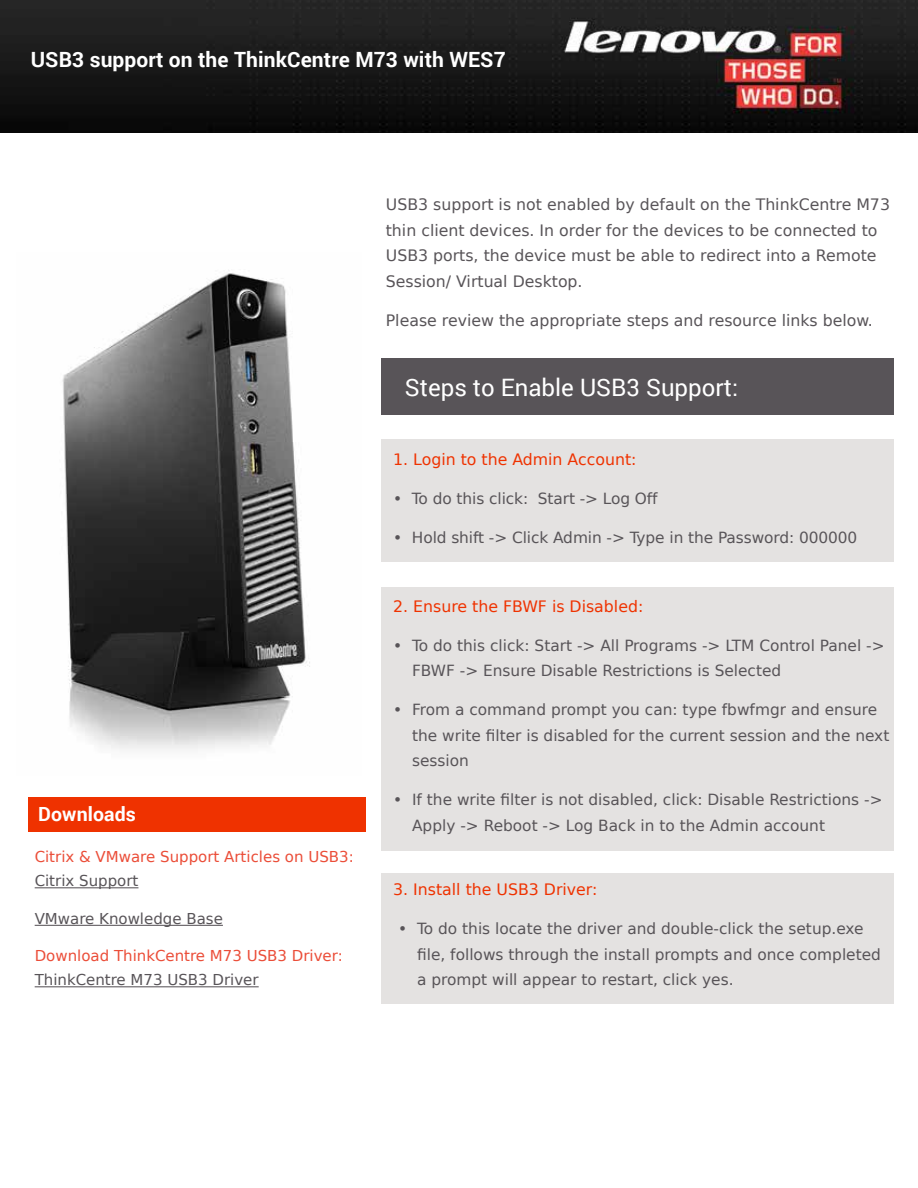
<style>
.page{position:relative;width:918px;height:1188px;background:#fff}
.page>*{position:absolute;margin:0;border:0;box-sizing:border-box;transform-origin:0 0}
.t1{font:24px "Roboto";color:#fff}
.t2{font:700 21px "Roboto";letter-spacing:.005em;color:#fff}
.t3{font:700 19.5px "Roboto";letter-spacing:.005em;color:#fff}
.t4{font:15.75px/25.5px "Bitstream Vera Sans";color:#585458}
.t5{font:15.75px "Bitstream Vera Sans";color:#ef3200}
.t6{font:15.3px/25.5px "Bitstream Vera Sans";color:#585458}
.t7{font:15px "Bitstream Vera Sans";color:#eb4d38}
.t8{font:15px "Bitstream Vera Sans";color:#585458}
</style>
<div class="page">
<img style="left:0;top:0;width:918px;height:133px">
<div style="left:381px;top:359px;width:513px;height:56px;background:#585458"></div>
<div style="left:381px;top:439px;width:513px;height:123px;background:#e4e2e1"></div>
<div style="left:381px;top:587px;width:513px;height:264px;background:#e4e2e1"></div>
<div style="left:381px;top:873px;width:513px;height:131px;background:#e4e2e1"></div>
<hr style="left:35px;top:887px;width:103px;height:1px;background:#585458">
<hr style="left:35px;top:925px;width:188px;height:1px;background:#585458">
<hr style="left:35px;top:986px;width:224px;height:1px;background:#585458">
<img style="left:62px;top:270px;width:248px;height:480px">
<div style="left:29px;top:797px;width:337px;height:34px;background:#ef3200"></div>
<h2 class="t2" style="left:31px;top:44px;width:477px">USB3 support on the ThinkCentre M73 with WES7</h2>
<p class="t4" style="left:386px;top:192px;width:506px">USB3 support is not enabled by default on the ThinkCentre M73 thin client devices. In order for the devices to be connected to USB3 ports, the device must be able to redirect into a Remote Session/ Virtual Desktop.</p>
<p class="t4" style="left:386px;top:307px;width:489px">Please review the appropriate steps and resource links below.</p>
<h1 class="t1" style="left:405px;top:371px;width:335px">Steps to Enable USB3 Support:</h1>
<p class="t3" style="left:38px;top:800px;width:99px">Downloads</p>
<p class="t7" style="left:35px;top:848px;width:321px">Citrix &amp; VMware Support Articles on USB3:</p>
<p class="t8" style="left:35px;top:872px;width:105px">Citrix Support</p>
<p class="t8" style="left:35px;top:910px;width:190px">VMware Knowledge Base</p>
<p class="t7" style="left:35px;top:947px;width:310px">Download ThinkCentre M73 USB3 Driver:</p>
<p class="t8" style="left:35px;top:971px;width:226px">ThinkCentre M73 USB3 Driver</p>
<p class="t5" style="left:393px;top:450px;width:245px">1. Login to the Admin Account:</p>
<p class="t6" style="left:393px;top:486px;width:266px">• To do this click: Start -&gt; Log Off</p>
<p class="t6" style="left:393px;top:525px;width:466px">• Hold shift -&gt; Click Admin -&gt; Type in the Password: 000000</p>
<p class="t5" style="left:393px;top:597px;width:252px">2. Ensure the FBWF is Disabled:</p>
<p class="t6" style="left:412px;top:633px;width:474px;text-indent:-19px">• To do this click: Start -&gt; All Programs -&gt; LTM Control Panel -&gt;<br>FBWF -&gt; Ensure Disable Restrictions is Selected</p>
<p class="t6" style="left:412px;top:697px;width:479px;text-indent:-19px">• From a command prompt you can: type fbwfmgr and ensure the write filter is disabled for the current session and the next session</p>
<p class="t6" style="left:412px;top:787px;width:472px;text-indent:-19px">• If the write filter is not disabled, click: Disable Restrictions -&gt;<br>Apply -&gt; Reboot -&gt; Log Back in to the Admin account</p>
<p class="t5" style="left:393px;top:881px;width:206px">3. Install the USB3 Driver:</p>
<p class="t6" style="left:417px;top:916px;width:465px;text-indent:-19px">• To do this locate the driver and double-click the setup.exe file, follows through the install prompts and once completed a prompt will appear to restart, click yes.</p>
</div>
